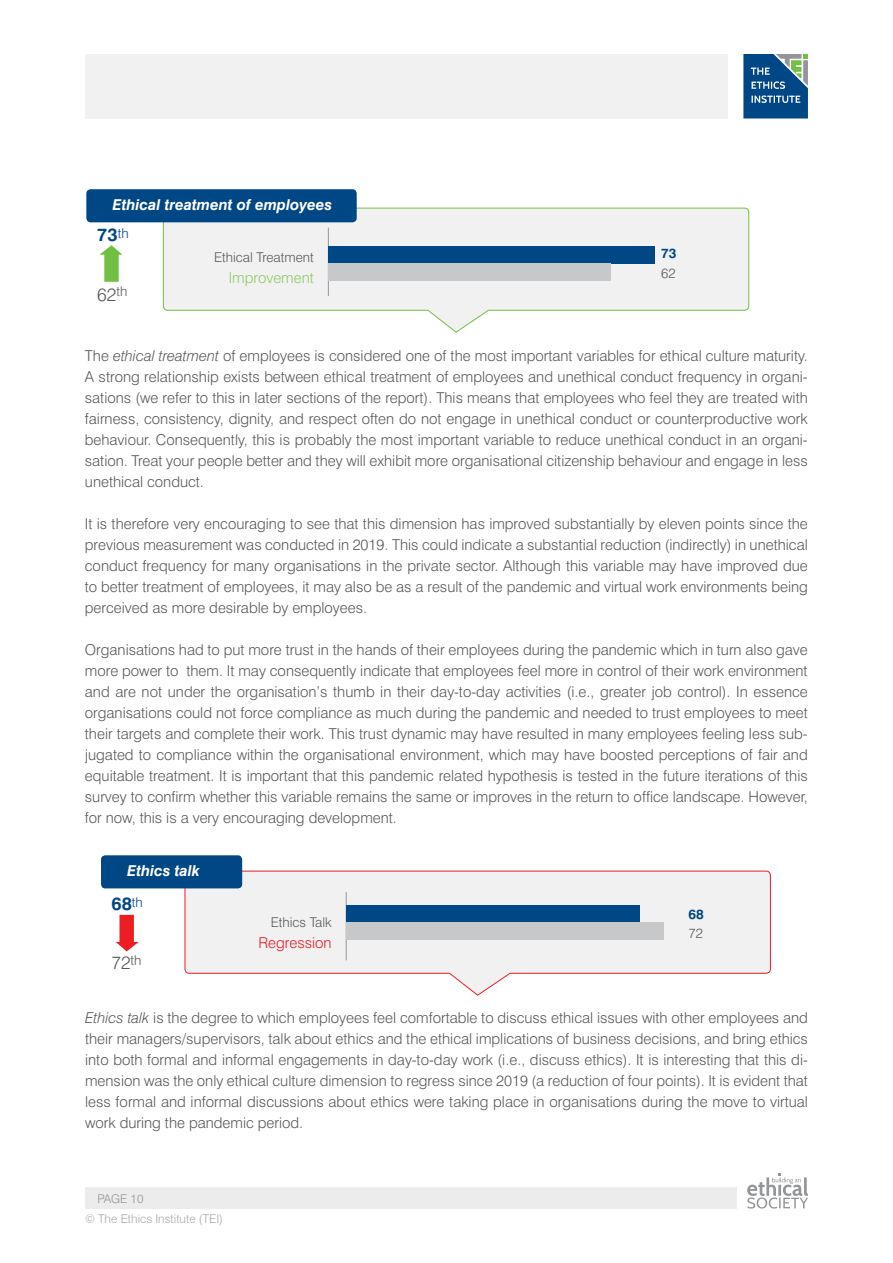
<style>
.page{position:relative;width:893px;height:1263px;background:#fff}
.page>*{position:absolute;margin:0;border:0;box-sizing:border-box;transform-origin:0 0}
.t1{font:700 18px "Swiss 721";color:#004785}
.t2{font:300 18px "Swiss 721";color:#58595b}
.t3{font:300 15px/21px "Swiss 721";color:#58595b;text-align:justify}
.t4{font:italic 700 15px "Swiss 721";color:#fff}
.t5{font:300 15px "Swiss 721";color:#8fc964}
.t6{font:300 15px "Swiss 721";color:#ed1d24}
.t7{font:300 13.5px "Swiss 721";color:#58595b}
.t8{font:700 13.5px "Swiss 721";color:#004785}
.t9{font:300 12px "Swiss 721 BT";color:#a7a9ac}
.t10{font:300 12px "Swiss 721";color:#939598}
.s1{font-style:italic}
</style>
<div class="page">
<div style="left:85px;top:1188px;width:651px;height:21px;background:#ececed"></div>
<svg style="left:747px;top:1174px;width:61px;height:34px"></svg>
<svg style="left:743px;top:54px;width:65px;height:65px;background:#2e6893"></svg>
<div style="left:85px;top:54px;width:642px;height:64px;background:#f1f1f2"></div>
<svg style="left:185px;top:871px;width:586px;height:125px"></svg>
<hr style="left:346px;top:903px;width:1px;height:57px;background:#939598">
<div style="left:346px;top:905px;width:294px;height:17px;background:#004785"></div>
<div style="left:346px;top:922px;width:317px;height:17px;background:#c7c8ca"></div>
<div style="left:101px;top:855px;width:141px;height:33px;background:#004785;border-radius:4px"></div>
<svg style="left:163px;top:208px;width:586px;height:125px"></svg>
<hr style="left:328px;top:239px;width:1px;height:57px;background:#939598">
<div style="left:328px;top:246px;width:327px;height:17px;background:#004785"></div>
<div style="left:328px;top:263px;width:283px;height:17px;background:#c7c8ca"></div>
<div style="left:86px;top:189px;width:271px;height:33px;background:#004785;border-radius:4px"></div>
<svg style="left:99px;top:245px;width:23px;height:37px"></svg>
<svg style="left:116px;top:915px;width:23px;height:36px"></svg>
<p class="t4" style="left:113px;top:195px;width:221px">Ethical treatment of employees</p>
<p class="t1" style="left:97px;top:224px;width:33px">73<sup>th</sup></p>
<p class="t2" style="left:97px;top:283px;width:32px">62<sup>th</sup></p>
<p class="t7" style="left:214px;top:249px;width:101px">Ethical Treatment</p>
<p class="t5" style="left:229px;top:269px;width:87px">Improvement</p>
<p class="t8" style="left:661px;top:245px;width:17px">73</p>
<p class="t7" style="left:661px;top:265px;width:16px">62</p>
<p class="t3" style="left:85px;top:345px;width:724px">The <span class="s1">ethical treatment</span> of employees is considered one of the most important variables for ethical culture maturity.<br>A strong relationship exists between ethical treatment of employees and unethical conduct frequency in organi&shy;sations (we refer to this in later sections of the report). This means that employees who feel they are treated with fairness, consistency, dignity, and respect often do not engage in unethical conduct or counterproductive work behaviour. Consequently, this is probably the most important variable to reduce unethical conduct in an organi&shy;sation. Treat your people better and they will exhibit more organisational citizenship behaviour and engage in less unethical conduct.</p>
<p class="t3" style="left:85px;top:513px;width:724px">It is therefore very encouraging to see that this dimension has improved substantially by eleven points since the previous measurement was conducted in 2019. This could indicate a substantial reduction (indirectly) in unethical conduct frequency for many organisations in the private sector. Although this variable may have improved due to better treatment of employees, it may also be as a result of the pandemic and virtual work environments being perceived as more desirable by employees.</p>
<p class="t3" style="left:85px;top:639px;width:724px">Organisations had to put more trust in the hands of their employees during the pandemic which in turn also gave more power to them. It may consequently indicate that employees feel more in control of their work environment and are not under the organisation’s thumb in their day-to-day activities (i.e., greater job control). In essence organisations could not force compliance as much during the pandemic and needed to trust employees to meet their targets and complete their work. This trust dynamic may have resulted in many employees feeling less sub&shy;jugated to compliance within the organisational environment, which may have boosted perceptions of fair and equitable treatment. It is important that this pandemic related hypothesis is tested in the future iterations of this survey to confirm whether this variable remains the same or improves in the return to office landscape. However, for now, this is a very encouraging development.</p>
<p class="t4" style="left:127px;top:861px;width:74px">Ethics talk</p>
<p class="t1" style="left:111px;top:893px;width:33px">68<sup>th</sup></p>
<p class="t2" style="left:111px;top:952px;width:32px">72<sup>th</sup></p>
<p class="t7" style="left:271px;top:914px;width:62px">Ethics Talk</p>
<p class="t6" style="left:259px;top:933px;width:75px">Regression</p>
<p class="t8" style="left:688px;top:906px;width:17px">68</p>
<p class="t7" style="left:688px;top:925px;width:16px">72</p>
<p class="t3" style="left:85px;top:1007px;width:724px"><span class="s1">Ethics talk</span> is the degree to which employees feel comfortable to discuss ethical issues with other employees and their managers/supervisors, talk about ethics and the ethical implications of business decisions, and bring ethics into both formal and informal engagements in day-to-day work (i.e., discuss ethics). It is interesting that this di&shy;mension was the only ethical culture dimension to regress since 2019 (a reduction of four points). It is evident that less formal and informal discussions about ethics were taking place in organisations during the move to virtual work during the pandemic period.</p>
<p class="t10" style="left:97px;top:1192px;width:47px">PAGE 10</p>
<p class="t9" style="left:85px;top:1212px;width:139px">© The Ethics Institute (TEI)</p>
</div>
